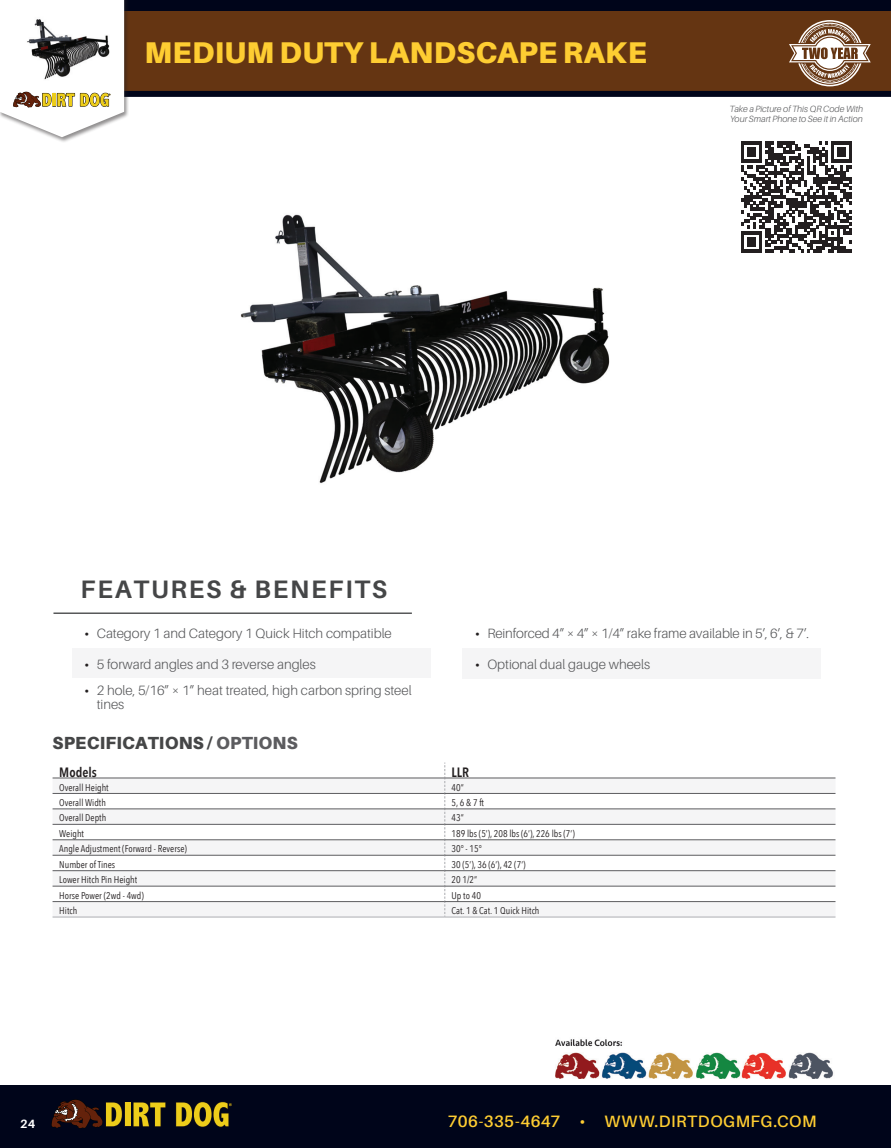
<style>
.page{position:relative;width:891px;height:1148px;background:#fff}
.page>*{position:absolute;margin:0;border:0;box-sizing:border-box;transform-origin:0 0}
.Product_name{font:900 30px "Aileron";letter-spacing:.01em;color:#fecd32}
.t1{font:700 25.2px "Aileron";letter-spacing:.07em;color:#454647}
.t2{font:900 17.55px "Aileron";letter-spacing:.01em;color:#454647}
.t3{font:600 16.5px "Aileron";letter-spacing:.025em;color:#fecd32}
.t4{font:300 13.5px/13.5px "Aileron";color:#57585a}
.t5{font:600 13.5px "Avenir Next Condensed";color:#231f20}
.t6{font:700 12px "Aileron";color:#fff}
.t7{font:9.75px "Avenir Next Condensed";color:#231f20}
.t8{font:italic 300 9px/9.8px "Aileron";color:#57585a}
.s1{font-weight:700;font-size:12.75px;color:#231f20}
.s2{color:#5c5c5f}
</style>
<div class="page">
<div style="left:0;top:0;width:891px;height:52px;background:#00051a"></div>
<div style="left:0;top:12px;width:891px;height:79px;background:#653512"></div>
<div style="left:0;top:91px;width:891px;height:6px;background:#00051a"></div>
<div style="left:0;top:1085px;width:891px;height:63px;background:#00051a"></div>
<svg style="left:51px;top:1099px;width:181px;height:29px"></svg>
<svg style="left:789px;top:20px;width:82px;height:66px"></svg>
<div style="left:0;top:0;width:129px;height:143px;background:#231f20;opacity:.5"></div>
<svg style="left:0;top:0;width:124px;height:137px"></svg>
<svg style="left:741px;top:141px;width:111px;height:111px"></svg>
<img style="left:25px;top:14px;width:90px;height:72px">
<img style="left:555px;top:1039px;width:279px;height:39px">
<div style="left:72px;top:648px;width:359px;height:30px;background:#f5f5f6"></div>
<hr style="left:53px;top:612px;width:359px;height:2px;background:#454647">
<div style="left:462px;top:648px;width:359px;height:30px;background:#f5f5f6"></div>
<svg style="left:53px;top:778px;width:783px;height:138px;fill:#f5f5f6"></svg>
<svg style="left:53px;top:794px;width:783px;height:107px"></svg>
<svg style="left:444px;top:762px;width:1px;height:154px"></svg>
<hr style="left:53px;top:777px;width:392px;height:1px;background:#5c5c5f">
<hr style="left:445px;top:777px;width:391px;height:1px;background:#5c5c5f">
<hr style="left:53px;top:824px;width:392px;height:1px;background:#5c5c5f">
<hr style="left:445px;top:824px;width:391px;height:1px;background:#5c5c5f">
<hr style="left:53px;top:916px;width:392px;height:1px;background:#adaeb2">
<hr style="left:445px;top:916px;width:391px;height:1px;background:#adaeb2">
<hr style="left:53px;top:793px;width:392px;height:1px;background:#5c5c5f">
<hr style="left:445px;top:793px;width:391px;height:1px;background:#5c5c5f">
<hr style="left:53px;top:808px;width:392px;height:1px;background:#5c5c5f">
<hr style="left:445px;top:808px;width:391px;height:1px;background:#5c5c5f">
<hr style="left:53px;top:839px;width:392px;height:1px;background:#5c5c5f">
<hr style="left:445px;top:839px;width:391px;height:1px;background:#5c5c5f">
<hr style="left:53px;top:855px;width:392px;height:1px;background:#5c5c5f">
<hr style="left:445px;top:855px;width:391px;height:1px;background:#5c5c5f">
<hr style="left:53px;top:870px;width:392px;height:1px;background:#5c5c5f">
<hr style="left:445px;top:870px;width:391px;height:1px;background:#5c5c5f">
<hr style="left:53px;top:886px;width:392px;height:1px;background:#5c5c5f">
<hr style="left:445px;top:886px;width:391px;height:1px;background:#5c5c5f">
<hr style="left:53px;top:901px;width:392px;height:1px;background:#5c5c5f">
<hr style="left:445px;top:901px;width:391px;height:1px;background:#5c5c5f">
<img style="left:240px;top:214px;width:370px;height:270px">
<p class="Product_name" style="left:145px;top:35px;width:504px">MEDIUM DUTY LANDSCAPE RAKE</p>
<p class="t8" style="left:730px;top:104px;width:135px">Take a Picture of This QR Code With<br>Your Smart Phone to See it in Action</p>
<p class="t1" style="left:81px;top:574px;width:308px">FEATURES &amp; BENEFITS</p>
<p class="t4" style="left:85px;top:627px;width:309px"><span class="s1">•</span> Category 1 and Category 1 Quick Hitch compatible</p>
<p class="t4" style="left:85px;top:657px;width:233px"><span class="s1">•</span> 5 forward angles and 3 reverse angles</p>
<p class="t4" style="left:97px;top:684px;width:317px;text-indent:-12px"><span class="s1">•</span> 2 hole, 5/16” × 1” heat treated, high carbon spring steel tines</p>
<p class="t2" style="left:53px;top:732px;width:247px">SPECIFICATIONS / <span class="s2">OPTIONS</span></p>
<p class="t4" style="left:475px;top:627px;width:335px"><span class="s1">•</span> Reinforced 4” × 4” × 1/4” rake frame available in 5’, 6’, &amp; 7’.</p>
<p class="t4" style="left:475px;top:657px;width:177px"><span class="s1">•</span> Optional dual gauge wheels</p>
<p class="t5" style="left:59px;top:760px;width:39px">Models</p>
<p class="t5" style="left:452px;top:760px;width:19px">LLR</p>
<p class="t7" style="left:59px;top:779px;width:51px">Overall Height</p>
<p class="t7" style="left:452px;top:779px;width:14px">40”</p>
<p class="t7" style="left:59px;top:794px;width:48px">Overall Width</p>
<p class="t7" style="left:452px;top:794px;width:34px">5, 6 &amp; 7 ft</p>
<p class="t7" style="left:59px;top:809px;width:48px">Overall Depth</p>
<p class="t7" style="left:452px;top:809px;width:14px">43”</p>
<p class="t7" style="left:59px;top:825px;width:26px">Weight</p>
<p class="t7" style="left:452px;top:825px;width:125px">189 lbs (5’), 208 lbs (6’), 226 lbs (7’)</p>
<p class="t7" style="left:59px;top:840px;width:129px">Angle Adjustment (Forward - Reverse)</p>
<p class="t7" style="left:452px;top:840px;width:32px">30° - 15°</p>
<p class="t7" style="left:59px;top:856px;width:57px">Number of Tines</p>
<p class="t7" style="left:452px;top:856px;width:76px">30 (5’), 36 (6’), 42 (7’)</p>
<p class="t7" style="left:59px;top:871px;width:79px">Lower Hitch Pin Height</p>
<p class="t7" style="left:452px;top:871px;width:27px">20 1/2”</p>
<p class="t7" style="left:59px;top:887px;width:86px">Horse Power (2wd - 4wd)</p>
<p class="t7" style="left:452px;top:887px;width:31px">Up to 40</p>
<p class="t7" style="left:59px;top:902px;width:19px">Hitch</p>
<p class="t7" style="left:452px;top:902px;width:89px">Cat. 1 &amp; Cat. 1 Quick Hitch</p>
<p class="t6" style="left:20px;top:1116px;width:16px">24</p>
<h3 class="t3" style="left:448px;top:1111px;width:370px">706-335-4647 • WWW.DIRTDOGMFG.COM</h3>
</div>
